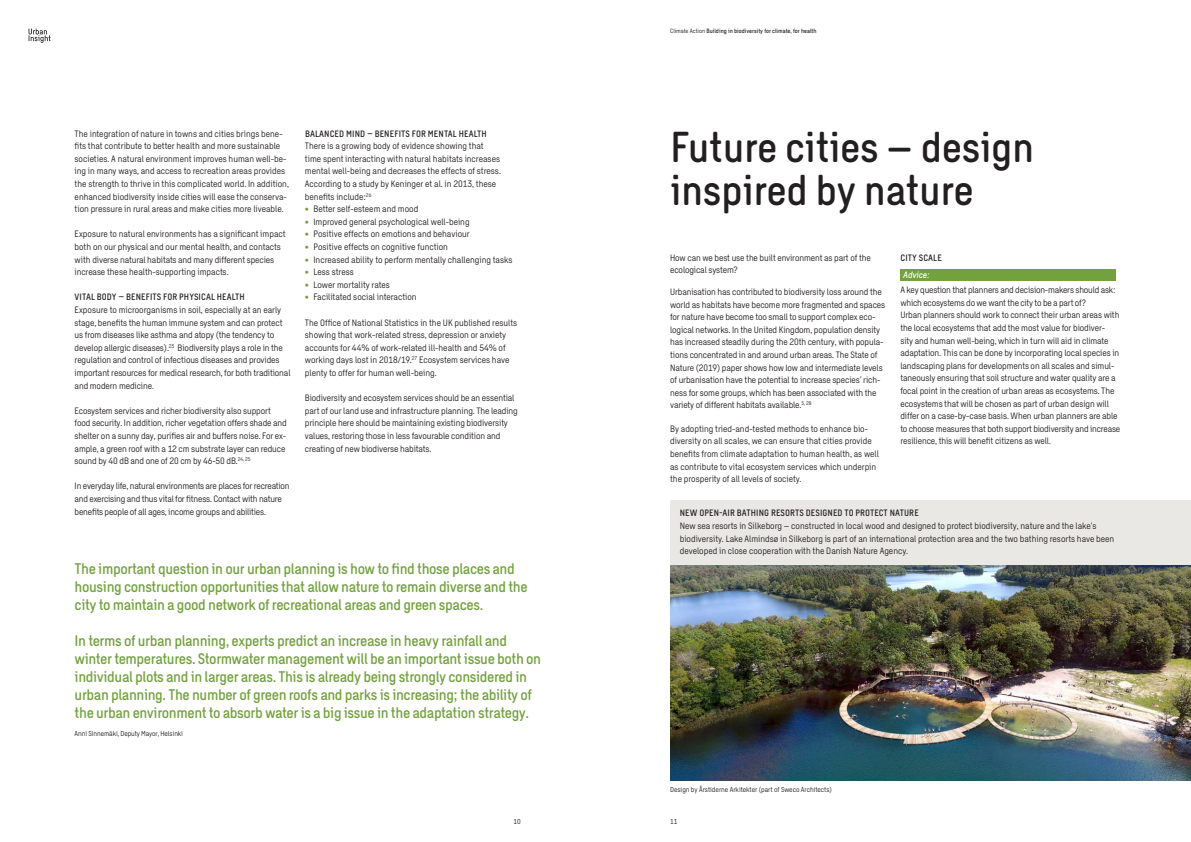
<style>
.page{position:relative;width:1191px;height:842px;background:#fff}
.page>*{position:absolute;margin:0;border:0;box-sizing:border-box;transform-origin:0 0}
.Heading_Intro_28_29{font:500 42px/43.2px "Sweco Sans";letter-spacing:-.01em;color:#231f20}
.Caption_7_9{font:500 15px/18px "Sweco Sans";letter-spacing:-.025em;color:#72a13e}
.body_text_9_12_6{font:9px/12.6px "Sweco Sans";letter-spacing:-.01em;color:#231f20}
.intem_heading_9_12_6{font:500 9px "Sweco Sans";letter-spacing:.01em;color:#231f20}
.Intermediate_heading{font:500 9px "Sweco Sans";letter-spacing:.01em;color:#231f20}
.body_text_9_12_6-2{font:italic 500 9px "Sweco Sans";letter-spacing:-.02em;color:#fff}
.Caption_7_9-2{font:7px "Sweco Sans";letter-spacing:-.005em;color:#231f20}
.Body_text_9_10_8{font:500 6px "Sweco Sans";color:#231f20}
.s1{color:#72a13e}
.s2{font-weight:400}
</style>
<div class="page">
<div style="left:670px;top:500px;width:521px;height:68px;background:#e9e8e4"></div>
<svg style="left:29px;top:29px;width:22px;height:14px"></svg>
<div style="left:900px;top:269px;width:216px;height:12px;background:#72a13e"></div>
<img style="left:670px;top:566px;width:521px;height:214px">
<p class="body_text_9_12_6" style="left:75px;top:127px;width:216px">The integration of nature in towns and cities brings bene&shy;fits that contribute to better health and more sustainable societies. A natural environment improves human well-be&shy;ing in many ways, and access to recreation areas provides the strength to thrive in this complicated world. In addition, enhanced biodiversity inside cities will ease the conserva&shy;tion pressure in rural areas and make cities more liveable.</p>
<p class="body_text_9_12_6" style="left:75px;top:228px;width:212px">Exposure to natural environments has a significant impact both on our physical and our mental health, and contacts with diverse natural habitats and many different species increase these health-supporting impacts.</p>
<p class="intem_heading_9_12_6" style="left:75px;top:292px;width:172px">VITAL BODY – BENEFITS FOR PHYSICAL HEALTH</p>
<p class="body_text_9_12_6" style="left:75px;top:304px;width:217px">Exposure to microorganisms in soil, especially at an early stage, benefits the human immune system and can protect us from diseases like asthma and atopy (the tendency to develop allergic diseases).<sup>23</sup> Biodiversity plays a role in the regulation and control of infectious diseases and provides important resources for medical research, for both traditional and modern medicine.</p>
<p class="body_text_9_12_6" style="left:75px;top:404px;width:214px">Ecosystem services and richer biodiversity also support food security. In addition, richer vegetation offers shade and shelter on a sunny day, purifies air and buffers noise. For ex&shy;ample, a green roof with a 12 cm substrate layer can reduce sound by 40 dB and one of 20 cm by 46-50 dB.<sup>24,</sup> <sup>25</sup></p>
<p class="body_text_9_12_6" style="left:75px;top:480px;width:216px">In everyday life, natural environments are places for recreation and exercising and thus vital for fitness. Contact with nature benefits people of all ages, income groups and abilities.</p>
<p class="intem_heading_9_12_6" style="left:305px;top:128px;width:183px">BALANCED MIND – BENEFITS FOR MENTAL HEALTH</p>
<p class="body_text_9_12_6" style="left:305px;top:140px;width:197px">There is a growing body of evidence showing that time spent interacting with natural habitats increases mental well-being and decreases the effects of stress.<br>According to a study by Keninger et al. in 2013, these benefits include:<sup>26</sup></p>
<p class="body_text_9_12_6" style="left:305px;top:203px;width:115px"><span class="s1">•</span> Better self-esteem and mood</p>
<p class="body_text_9_12_6" style="left:305px;top:215px;width:166px"><span class="s1">•</span> Improved general psychological well-being</p>
<p class="body_text_9_12_6" style="left:305px;top:228px;width:166px"><span class="s1">•</span> Positive effects on emotions and behaviour</p>
<p class="body_text_9_12_6" style="left:305px;top:241px;width:145px"><span class="s1">•</span> Positive effects on cognitive function</p>
<p class="body_text_9_12_6" style="left:305px;top:253px;width:209px"><span class="s1">•</span> Increased ability to perform mentally challenging tasks</p>
<p class="body_text_9_12_6" style="left:305px;top:266px;width:50px"><span class="s1">•</span> Less stress</p>
<p class="body_text_9_12_6" style="left:305px;top:278px;width:86px"><span class="s1">•</span> Lower mortality rates</p>
<p class="body_text_9_12_6" style="left:305px;top:291px;width:113px"><span class="s1">•</span> Facilitated social interaction</p>
<p class="body_text_9_12_6" style="left:305px;top:316px;width:214px">The Office of National Statistics in the UK published results showing that work-related stress, depression or anxiety accounts for 44% of work-related ill-health and 54% of working days lost in 2018/19.<sup>27</sup> Ecosystem services have plenty to offer for human well-being.</p>
<p class="body_text_9_12_6" style="left:305px;top:392px;width:214px">Biodiversity and ecosystem services should be an essential part of our land use and infrastructure planning. The leading principle here should be maintaining existing biodiversity values, restoring those in less favourable condition and creating of new biodiverse habitats.</p>
<p class="Caption_7_9" style="left:75px;top:560px;width:455px">The important question in our urban planning is how to find those places and housing construction opportunities that allow nature to remain diverse and the city to maintain a good network of recreational areas and green spaces.</p>
<p class="Caption_7_9" style="left:75px;top:632px;width:468px">In terms of urban planning, experts predict an increase in heavy rainfall and winter temperatures. Stormwater management will be an important issue both on individual plots and in larger areas. This is already being strongly considered in urban planning. The number of green roofs and parks is increasing; the ability of the urban environment to absorb water is a big issue in the adaptation strategy.</p>
<p class="Caption_7_9-2" style="left:75px;top:730px;width:110px">Anni Sinnemäki, Deputy Mayor, Helsinki</p>
<p class="Body_text_9_10_8" style="left:670px;top:28px;width:148px"><span class="s2">Climate Action</span> Building in biodiversity for climate, for health</p>
<p class="Heading_Intro_28_29" style="left:670px;top:125px;width:366px">Future cities – design inspired by nature</p>
<p class="body_text_9_12_6" style="left:670px;top:251px;width:202px">How can we best use the built environment as part of the ecological system?</p>
<p class="body_text_9_12_6" style="left:670px;top:286px;width:217px">Urbanisation has contributed to biodiversity loss around the world as habitats have become more fragmented and spaces for nature have become too small to support complex eco&shy;logical networks. In the United Kingdom, population density has increased steadily during the 20th century, with popula&shy;tions concentrated in and around urban areas. The State of Nature (2019) paper shows how low and intermediate levels of urbanisation have the potential to increase species’ rich&shy;ness for some groups, which has been associated with the variety of different habitats available.<sup>5,</sup> <sup>28</sup></p>
<p class="body_text_9_12_6" style="left:670px;top:422px;width:210px">By adopting tried-and-tested methods to enhance bio&shy;diversity on all scales, we can ensure that cities provide benefits from climate adaptation to human health, as well as contribute to vital ecosystem services which underpin the prosperity of all levels of society.</p>
<p class="intem_heading_9_12_6" style="left:900px;top:252px;width:43px">CITY SCALE</p>
<p class="body_text_9_12_6-2" style="left:903px;top:270px;width:28px">Advice:</p>
<p class="body_text_9_12_6" style="left:900px;top:284px;width:217px">A key question that planners and decision-makers should ask: which ecosystems do we want the city to be a part of?</p>
<p class="body_text_9_12_6" style="left:900px;top:309px;width:221px">Urban planners should work to connect their urban areas with the local ecosystems that add the most value for biodiver-<br>sity and human well-being, which in turn will aid in climate adaptation. This can be done by incorporating local species in landscaping plans for developments on all scales and simul&shy;taneously ensuring that soil structure and water quality are a focal point in the creation of urban areas as ecosystems. The ecosystems that will be chosen as part of urban design will differ on a case-by-case basis. When urban planners are able to choose measures that both support biodiversity and increase resilience, this will benefit citizens as well.</p>
<p class="Intermediate_heading" style="left:680px;top:508px;width:240px">NEW OPEN-AIR BATHING RESORTS DESIGNED TO PROTECT NATURE</p>
<p class="body_text_9_12_6" style="left:680px;top:520px;width:436px">New sea resorts in Silkeborg – constructed in local wood and designed to protect biodiversity, nature and the lake's biodiversity. Lake Almindsø in Silkeborg is part of an international protection area and the two bathing resorts have been developed in close cooperation with the Danish Nature Agency.</p>
<p class="Caption_7_9-2" style="left:670px;top:785px;width:163px">Design by Årstiderne Arkitekter (part of Sweco Architects)</p>
<p class="Caption_7_9-2" style="left:513px;top:818px;width:9px">10</p>
<p class="Caption_7_9-2" style="left:670px;top:818px;width:9px">11</p>
</div>
